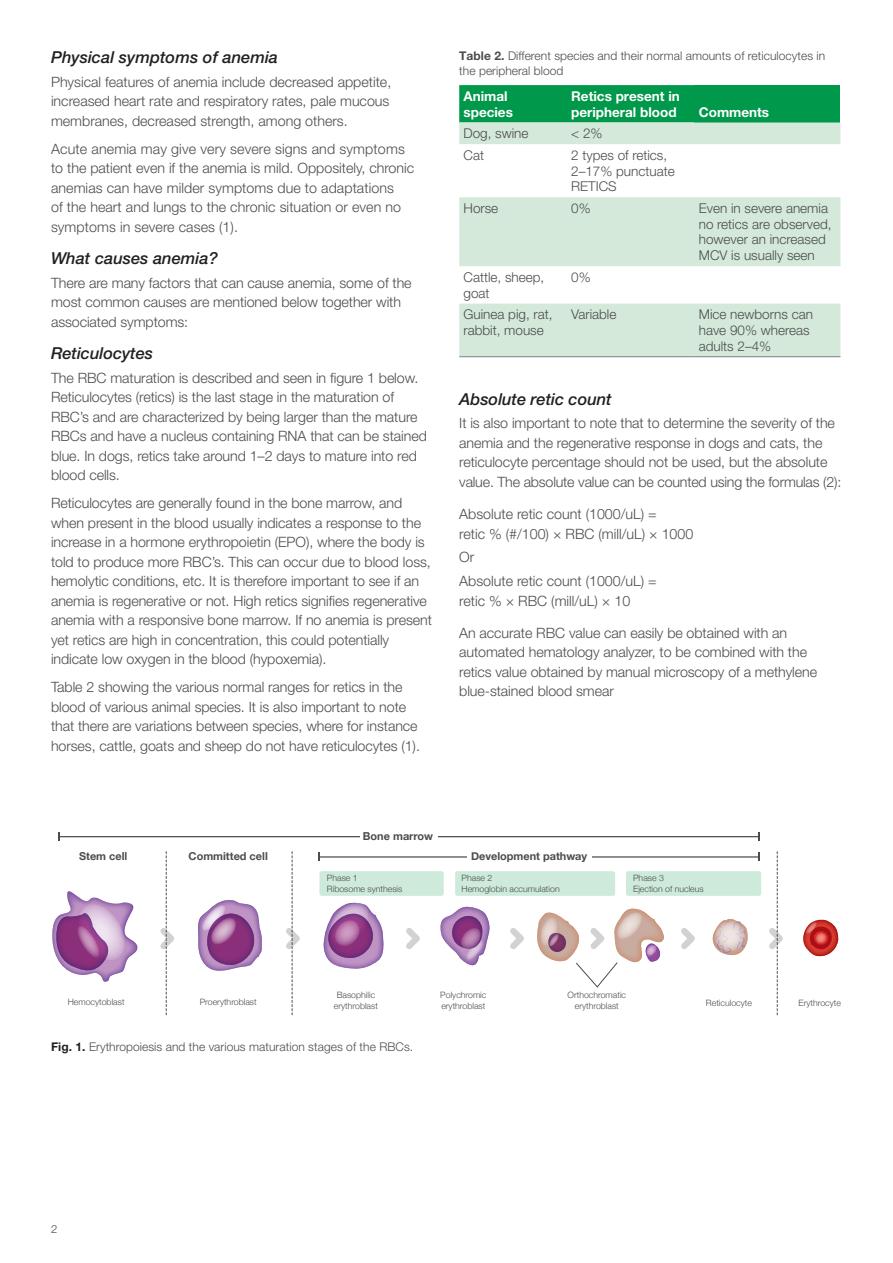
<style>
.page{position:relative;width:893px;height:1263px;background:#fff}
.page>*{position:absolute;margin:0;border:0;box-sizing:border-box;transform-origin:0 0}
.t1{font:italic 500 16.5px "Helvetica Neue LT Pro";color:#231f20}
.t2{font:300 14.25px/19.5px "Helvetica Neue LT Pro";letter-spacing:-.005em;color:#4b4c4d}
.t3{font:300 13.5px/15.8px "Helvetica Neue LT Pro";color:#4b4c4d}
.t4{font:700 13.5px/15.8px "Helvetica Neue LT Pro";color:#fff}
.t5{font:300 12px/15px "Helvetica Neue LT Pro";letter-spacing:.005em;color:#4b4c4d}
.t6{font:300 11.25px "Helvetica Neue LT Pro";color:#4b4c4d}
.t7{font:700 10.95px "Helvetica Neue";color:#4b4c4d}
.t8{font:300 8.7px/10.5px "Helvetica Neue";color:#4b4c4d}
.s1{font-weight:700}
.s2{font-weight:700;color:#231f20}
</style>
<div class="page">
<div style="left:459px;top:85px;width:235px;height:37px;background:#00984a"></div>
<div style="left:694px;top:85px;width:146px;height:37px;background:#00984a"></div>
<svg style="left:459px;top:122px;width:381px;height:234px;fill:#d4e9da"></svg>
<hr style="left:459px;top:356px;width:108px;height:1px;background:#7b8080">
<hr style="left:567px;top:356px;width:127px;height:1px;background:#7b8080">
<hr style="left:694px;top:356px;width:146px;height:1px;background:#7b8080">
<svg style="left:406px;top:928px;width:14px;height:21px"></svg>
<svg style="left:510px;top:928px;width:14px;height:21px"></svg>
<svg style="left:681px;top:928px;width:14px;height:21px"></svg>
<hr style="left:59px;top:836px;width:700px;height:1px;background:#4b4c4d">
<hr style="left:319px;top:856px;width:440px;height:1px;background:#4b4c4d">
<div style="left:468px;top:848px;width:124px;height:16px;background:#fff"></div>
<div style="left:319px;top:871px;width:125px;height:25px;background:#cdeadb;border-radius:2px"></div>
<div style="left:455px;top:871px;width:160px;height:25px;background:#cdeadb;border-radius:2px"></div>
<div style="left:626px;top:871px;width:135px;height:25px;background:#cdeadb;border-radius:2px"></div>
<div style="left:360px;top:827px;width:77px;height:17px;background:#fff"></div>
<svg style="left:803px;top:919px;width:36px;height:37px"></svg>
<svg style="left:198px;top:900px;width:64px;height:71px"></svg>
<svg style="left:712px;top:919px;width:36px;height:37px"></svg>
<svg style="left:52px;top:891px;width:86px;height:91px"></svg>
<svg style="left:323px;top:902px;width:61px;height:67px"></svg>
<svg style="left:440px;top:906px;width:50px;height:60px"></svg>
<svg style="left:160px;top:852px;width:14px;height:164px"></svg>
<svg style="left:286px;top:852px;width:14px;height:164px"></svg>
<svg style="left:758px;top:852px;width:25px;height:164px"></svg>
<svg style="left:537px;top:908px;width:127px;height:80px"></svg>
<p class="t1" style="left:51px;top:47px;width:229px">Physical symptoms of anemia</p>
<p class="t2" style="left:51px;top:71px;width:342px">Physical features of anemia include decreased appetite, increased heart rate and respiratory rates, pale mucous membranes, decreased strength, among others.</p>
<p class="t2" style="left:51px;top:138px;width:365px">Acute anemia may give very severe signs and symptoms to the patient even if the anemia is mild. Oppositely, chronic anemias can have milder symptoms due to adaptations<br>of the heart and lungs to the chronic situation or even no symptoms in severe cases (1).</p>
<p class="t1" style="left:51px;top:248px;width:168px">What causes anemia?</p>
<p class="t2" style="left:51px;top:272px;width:362px">There are many factors that can cause anemia, some of the most common causes are mentioned below together with associated symptoms:</p>
<p class="t1" style="left:51px;top:343px;width:104px">Reticulocytes</p>
<p class="t2" style="left:51px;top:367px;width:377px">The RBC maturation is described and seen in figure 1 below.<br>Reticulocytes (retics) is the last stage in the maturation of RBC’s and are characterized by being larger than the mature RBCs and have a nucleus containing RNA that can be stained blue. In dogs, retics take around 1–2 days to mature into red blood cells.</p>
<p class="t2" style="left:51px;top:493px;width:382px">Reticulocytes are generally found in the bone marrow, and when present in the blood usually indicates a response to the increase in a hormone erythropoietin (EPO), where the body is told to produce more RBC’s. This can occur due to blood loss, hemolytic conditions, etc. It is therefore important to see if an anemia is regenerative or not. High retics signifies regenerative anemia with a responsive bone marrow. If no anemia is present yet retics are high in concentration, this could potentially indicate low oxygen in the blood (hypoxemia).</p>
<p class="t2" style="left:51px;top:677px;width:370px">Table 2 showing the various normal ranges for retics in the blood of various animal species. It is also important to note that there are variations between species, where for instance horses, cattle, goats and sheep do not have reticulocytes (1).</p>
<p class="t5" style="left:459px;top:48px;width:368px"><span class="s1">Table 2.</span> Different species and their normal amounts of reticulocytes in the peripheral blood</p>
<p class="t4" style="left:463px;top:88px;width:51px">Animal species</p>
<p class="t4" style="left:571px;top:88px;width:110px">Retics present in peripheral blood</p>
<p class="t4" style="left:699px;top:104px;width:72px">Comments</p>
<p class="t3" style="left:463px;top:125px;width:67px">Dog, swine</p>
<p class="t3" style="left:571px;top:125px;width:33px">&lt; 2%</p>
<p class="t3" style="left:463px;top:147px;width:22px">Cat</p>
<p class="t3" style="left:571px;top:147px;width:105px">2 types of retics,<br>2–17% punctuate<br>RETICS</p>
<p class="t3" style="left:463px;top:200px;width:36px">Horse</p>
<p class="t3" style="left:571px;top:200px;width:21px">0%</p>
<p class="t3" style="left:699px;top:200px;width:134px">Even in severe anemia no retics are observed, however an increased<br>MCV is usually seen</p>
<p class="t3" style="left:463px;top:269px;width:82px">Cattle, sheep, goat</p>
<p class="t3" style="left:571px;top:269px;width:21px">0%</p>
<p class="t3" style="left:463px;top:306px;width:91px">Guinea pig, rat, rabbit, mouse</p>
<p class="t3" style="left:571px;top:306px;width:47px">Variable</p>
<p class="t3" style="left:699px;top:306px;width:116px">Mice newborns can have 90% whereas adults 2–4%</p>
<p class="t1" style="left:459px;top:389px;width:154px">Absolute retic count</p>
<p class="t2" style="left:459px;top:413px;width:384px">It is also important to note that to determine the severity of the anemia and the regenerative response in dogs and cats, the reticulocyte percentage should not be used, but the absolute value. The absolute value can be counted using the formulas (2):</p>
<p class="t2" style="left:459px;top:504px;width:236px">Absolute retic count (1000/uL) =<br>retic % (#/100) × RBC (mill/uL) × 1000</p>
<p class="t2" style="left:459px;top:545px;width:199px;line-height:23.7px">Or<br>Absolute retic count (1000/uL) =</p>
<p class="t2" style="left:459px;top:590px;width:172px">retic % × RBC (mill/uL) × 10</p>
<p class="t2" style="left:459px;top:623px;width:359px">An accurate RBC value can easily be obtained with an automated hematology analyzer, to be combined with the retics value obtained by manual microscopy of a methylene blue-stained blood smear</p>
<p class="t7" style="left:79px;top:847px;width:50px">Stem cell</p>
<p class="t7" style="left:189px;top:847px;width:81px">Committed cell</p>
<p class="t7" style="left:363px;top:828px;width:72px">Bone marrow</p>
<p class="t8" style="left:327px;top:872px;width:77px">Phase 1<br>Ribosome synthesis</p>
<p class="t7" style="left:471px;top:847px;width:118px">Development pathway</p>
<p class="t8" style="left:462px;top:872px;width:100px">Phase 2<br>Hemoglobin accumulation</p>
<p class="t8" style="left:633px;top:872px;width:72px">Phase 3<br>Ejection of nucleus</p>
<p class="t8" style="left:68px;top:996px;width:58px">Hemocytoblast</p>
<p class="t8" style="left:200px;top:996px;width:58px">Proerythroblast</p>
<p class="t8" style="left:334px;top:989px;width:46px;text-align:center">Basophilic erythroblast</p>
<p class="t8" style="left:440px;top:989px;width:48px">Polychromic erythroblast</p>
<p class="t8" style="left:568px;top:989px;width:60px;text-align:center">Orthochromatic erythroblast</p>
<p class="t8" style="left:706px;top:997px;width:47px">Reticulocyte</p>
<p class="t8" style="left:798px;top:997px;width:44px">Erythrocyte</p>
<p class="t5" style="left:51px;top:1039px;width:364px"><span class="s2">Fig. 1.</span> Erythropoiesis and the various maturation stages of the RBCs.</p>
<p class="t6" style="left:51px;top:1222px;width:8px">2</p>
</div>
